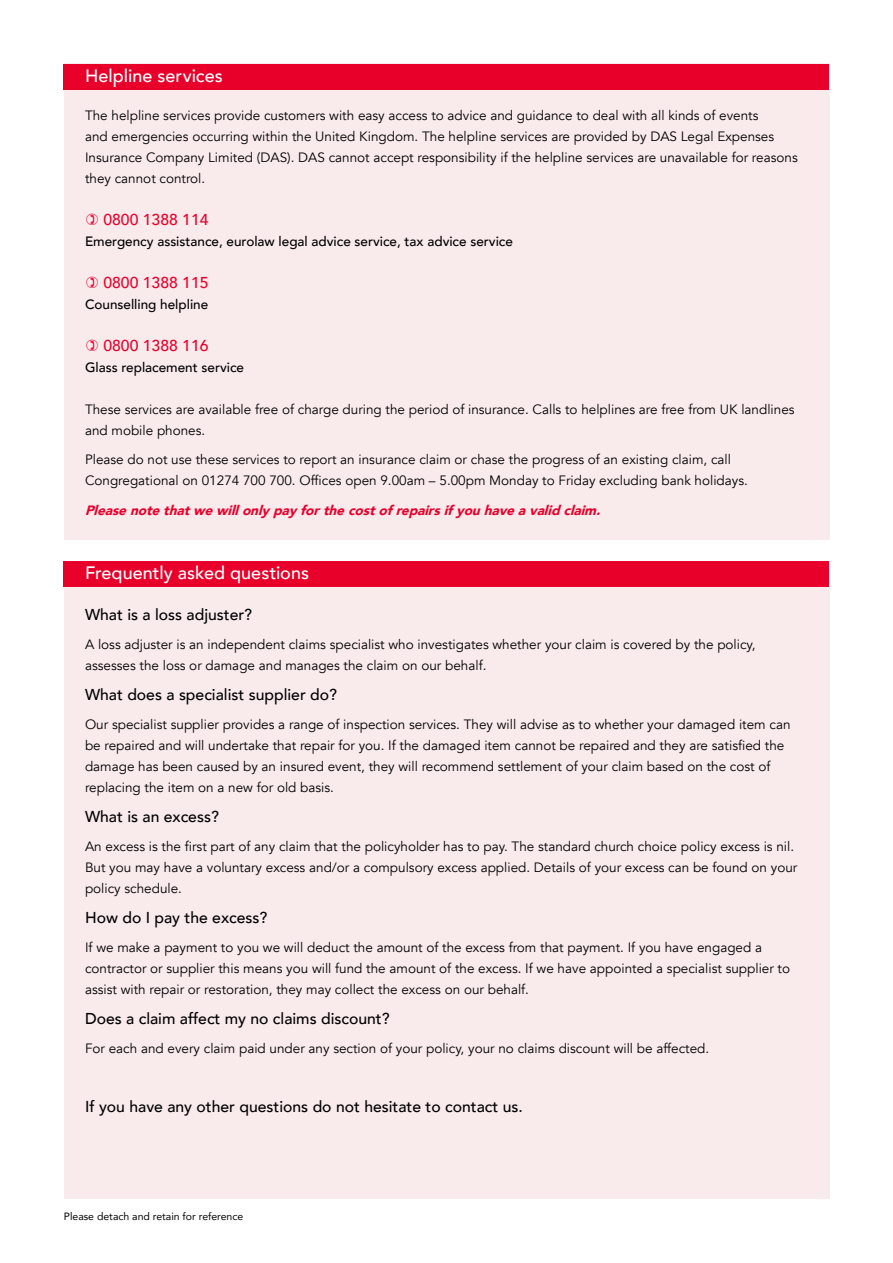
<style>
.page{position:relative;width:893px;height:1263px;background:#fff}
.page>*{position:absolute;margin:0;border:0;box-sizing:border-box;transform-origin:0 0}
.t1{font:500 18px "Avenir";color:#fff}
.t2{font:500 15.75px "Avenir";color:#000}
.t3{font:500 15.75px "Avenir";color:#e8002a}
.t4{font:13.5px/21px "Avenir";color:#000}
.t5{font:500 13.5px "Avenir";color:#000}
.t6{font:italic 900 13.5px "Avenir";color:#e8002a}
.t7{font:10.5px "Avenir";color:#000}
</style>
<div class="page">
<div style="left:64px;top:64px;width:765px;height:476px;background:#f9eaec"></div>
<div style="left:64px;top:64px;width:765px;height:25px;background:#e8002a"></div>
<div style="left:64px;top:561px;width:765px;height:638px;background:#f9eaec"></div>
<div style="left:64px;top:561px;width:765px;height:26px;background:#e8002a"></div>
<h1 class="t1" style="left:85px;top:60px;width:139px">Helpline services</h1>
<p class="t4" style="left:85px;top:105px;width:714px">The helpline services provide customers with easy access to advice and guidance to deal with all kinds of events<br>and emergencies occurring within the United Kingdom. The helpline services are provided by DAS Legal Expenses Insurance Company Limited (DAS). DAS cannot accept responsibility if the helpline services are unavailable for reasons they cannot control.</p>
<p class="t3" style="left:103px;top:206px;width:107px">0800 1388 114</p>
<p class="t5" style="left:85px;top:229px;width:429px">Emergency assistance, eurolaw legal advice service, tax advice service</p>
<p class="t3" style="left:103px;top:269px;width:107px">0800 1388 115</p>
<p class="t5" style="left:85px;top:292px;width:125px">Counselling helpline</p>
<p class="t3" style="left:103px;top:332px;width:107px">0800 1388 116</p>
<p class="t5" style="left:85px;top:355px;width:161px">Glass replacement service</p>
<p class="t4" style="left:85px;top:399px;width:711px">These services are available free of charge during the period of insurance. Calls to helplines are free from UK landlines and mobile phones.</p>
<p class="t4" style="left:85px;top:449px;width:664px">Please do not use these services to report an insurance claim or chase the progress of an existing claim, call<br>Congregational on 01274 700 700. Offices open 9.00am – 5.00pm Monday to Friday excluding bank holidays.</p>
<p class="t6" style="left:85px;top:499px;width:522px">Pleasenotethatwewillonlypayforthecostofrepairsifyouhaveavalidclaim.</p>
<h1 class="t1" style="left:85px;top:557px;width:226px">Frequently asked questions</h1>
<p class="t2" style="left:85px;top:600px;width:169px">What is a loss adjuster?</p>
<p class="t4" style="left:85px;top:634px;width:672px">A loss adjuster is an independent claims specialist who investigates whether your claim is covered by the policy, assesses the loss or damage and manages the claim on our behalf.</p>
<p class="t2" style="left:85px;top:680px;width:253px">What does a specialist supplier do?</p>
<p class="t4" style="left:85px;top:714px;width:707px">Our specialist supplier provides a range of inspection services. They will advise as to whether your damaged item can be repaired and will undertake that repair for you. If the damaged item cannot be repaired and they are satisfied the damage has been caused by an insured event, they will recommend settlement of your claim based on the cost of replacing the item on a new for old basis.</p>
<p class="t2" style="left:85px;top:802px;width:135px">What is an excess?</p>
<p class="t4" style="left:85px;top:836px;width:714px">An excess is the first part of any claim that the policyholder has to pay. The standard church choice policy excess is nil.<br>But you may have a voluntary excess and/or a compulsory excess applied. Details of your excess can be found on your policy schedule.</p>
<p class="t2" style="left:85px;top:903px;width:184px">How do I pay the excess?</p>
<p class="t4" style="left:85px;top:937px;width:707px">If we make a payment to you we will deduct the amount of the excess from that payment. If you have engaged a contractor or supplier this means you will fund the amount of the excess. If we have appointed a specialist supplier to assist with repair or restoration, they may collect the excess on our behalf.</p>
<p class="t2" style="left:85px;top:1004px;width:306px">Does a claim affect my no claims discount?</p>
<p class="t4" style="left:85px;top:1038px;width:626px">For each and every claim paid under any section of your policy, your no claims discount will be affected.</p>
<p class="t2" style="left:85px;top:1093px;width:439px">If you have any other questions do not hesitate to contact us.</p>
<p class="t7" style="left:64px;top:1208px;width:181px">Please detach and retain for reference</p>
</div>
